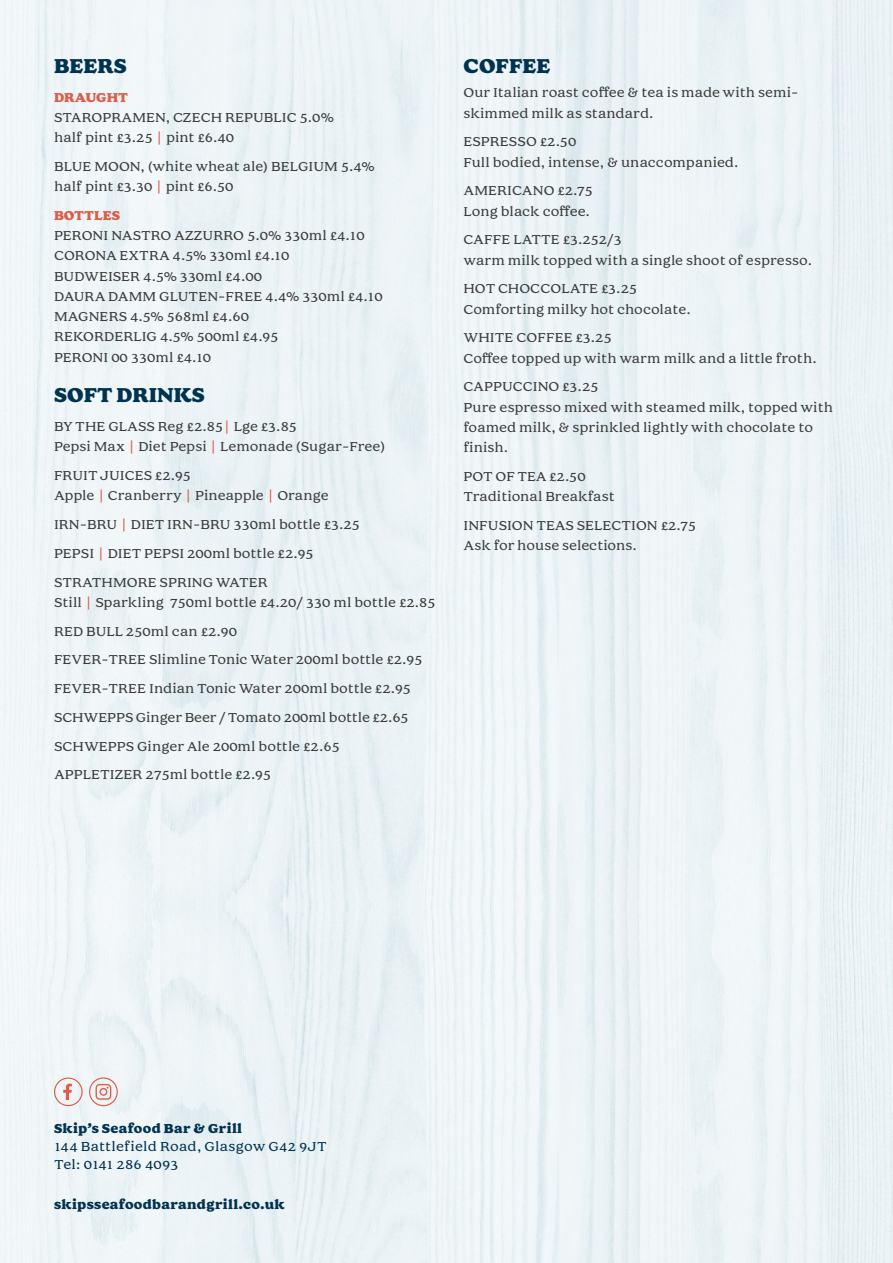
<style>
.page{position:relative;width:893px;height:1263px;background:#fff}
.page>*{position:absolute;margin:0;border:0;box-sizing:border-box;transform-origin:0 0}
.t1{font:800 21px "Cream";color:#003350}
.t2{font:13.5px/20.2px "Cream";color:#3c3c3b}
.t3{font:800 13.5px "Cream";letter-spacing:.025em;color:#003350}
.t4{font:13.5px/18px "Cream";letter-spacing:.005em;color:#003350}
.t5{font:800 13.5px "Cream";color:#dc5e4a}
.s1{color:#dc5e4a}
</style>
<div class="page">
<img style="left:0;top:0;width:893px;height:1263px">
<svg style="left:54px;top:1077px;width:29px;height:29px"></svg>
<svg style="left:89px;top:1077px;width:29px;height:29px"></svg>
<h1 class="t1" style="left:54px;top:54px;width:74px">BEERS</h1>
<p class="t5" style="left:54px;top:90px;width:76px">DRAUGHT</p>
<p class="t2" style="left:54px;top:108px;width:281px">STAROPRAMEN, CZECH REPUBLIC 5.0% half pint £3.25 <span class="s1">|</span> pint £6.40</p>
<p class="t2" style="left:54px;top:157px;width:322px">BLUE MOON, (white wheat ale) BELGIUM 5.4% half pint £3.30 <span class="s1">|</span> pint £6.50</p>
<p class="t5" style="left:54px;top:208px;width:67px">BOTTLES</p>
<p class="t2" style="left:54px;top:226px;width:330px">PERONI NASTRO AZZURRO 5.0% 330ml £4.10<br>CORONA EXTRA 4.5% 330ml £4.10<br>BUDWEISER 4.5% 330ml £4.00<br>DAURA DAMM GLUTEN-FREE 4.4% 330ml £4.10<br>MAGNERS 4.5% 568ml £4.60<br>REKORDERLIG 4.5% 500ml £4.95<br>PERONI 00 330ml £4.10</p>
<h1 class="t1" style="left:54px;top:383px;width:152px">SOFT DRINKS</h1>
<p class="t2" style="left:54px;top:417px;width:333px">BY THE GLASS Reg £2.85<span class="s1">|</span> Lge £3.85<br>Pepsi Max <span class="s1">|</span> Diet Pepsi <span class="s1">|</span> Lemonade (Sugar-Free)</p>
<p class="t2" style="left:54px;top:466px;width:276px">FRUIT JUICES £2.95<br>Apple <span class="s1">|</span> Cranberry <span class="s1">|</span> Pineapple <span class="s1">|</span> Orange</p>
<p class="t2" style="left:54px;top:511px;width:307px;line-height:28.8px">IRN-BRU <span class="s1">|</span> DIET IRN-BRU 330ml bottle £3.25<br>PEPSI <span class="s1">|</span> DIET PEPSI 200ml bottle £2.95<br>STRATHMORE SPRING WATER</p>
<p class="t2" style="left:54px;top:588px;width:383px;line-height:28.8px">Still <span class="s1">|</span> Sparkling 750ml bottle £4.20/ 330 ml bottle £2.85<br>RED BULL 250ml can £2.90<br>FEVER-TREE Slimline Tonic Water 200ml bottle £2.95<br>FEVER-TREE Indian Tonic Water 200ml bottle £2.95<br>SCHWEPPS Ginger Beer / Tomato 200ml bottle £2.65<br>SCHWEPPS Ginger Ale 200ml bottle £2.65<br>APPLETIZER 275ml bottle £2.95</p>
<h1 class="t1" style="left:463px;top:54px;width:88px">COFFEE</h1>
<p class="t2" style="left:463px;top:83px;width:336px">Our Italian roast coffee &amp; tea is made with semi&shy;skimmed milk as standard.</p>
<p class="t2" style="left:463px;top:132px;width:277px">ESPRESSO £2.50<br>Full bodied, intense, &amp; unaccompanied.</p>
<p class="t2" style="left:463px;top:181px;width:131px">AMERICANO £2.75<br>Long black coffee.</p>
<p class="t2" style="left:463px;top:230px;width:350px">CAFFE LATTE £3.252/3<br>warm milk topped with a single shoot of espresso.</p>
<p class="t2" style="left:463px;top:279px;width:229px">HOT CHOCCOLATE £3.25<br>Comforting milky hot chocolate.</p>
<p class="t2" style="left:463px;top:328px;width:355px">WHITE COFFEE £3.25<br>Coffee topped up with warm milk and a little froth.</p>
<p class="t2" style="left:463px;top:377px;width:371px">CAPPUCCINO £3.25<br>Pure espresso mixed with steamed milk, topped with foamed milk, &amp; sprinkled lightly with chocolate to finish.</p>
<p class="t2" style="left:463px;top:467px;width:153px">POT OF TEA £2.50<br>Traditional Breakfast</p>
<p class="t2" style="left:463px;top:516px;width:234px">INFUSION TEAS SELECTION £2.75<br>Ask for house selections.</p>
<p class="t3" style="left:54px;top:1121px;width:190px">Skip’s Seafood Bar &amp; Grill</p>
<p class="t4" style="left:54px;top:1138px;width:274px">144 Battlefield Road, Glasgow G42 9JT<br>Tel: 0141 286 4093</p>
<p class="t3" style="left:54px;top:1197px;width:232px">skipsseafoodbarandgrill.co.uk</p>
</div>
